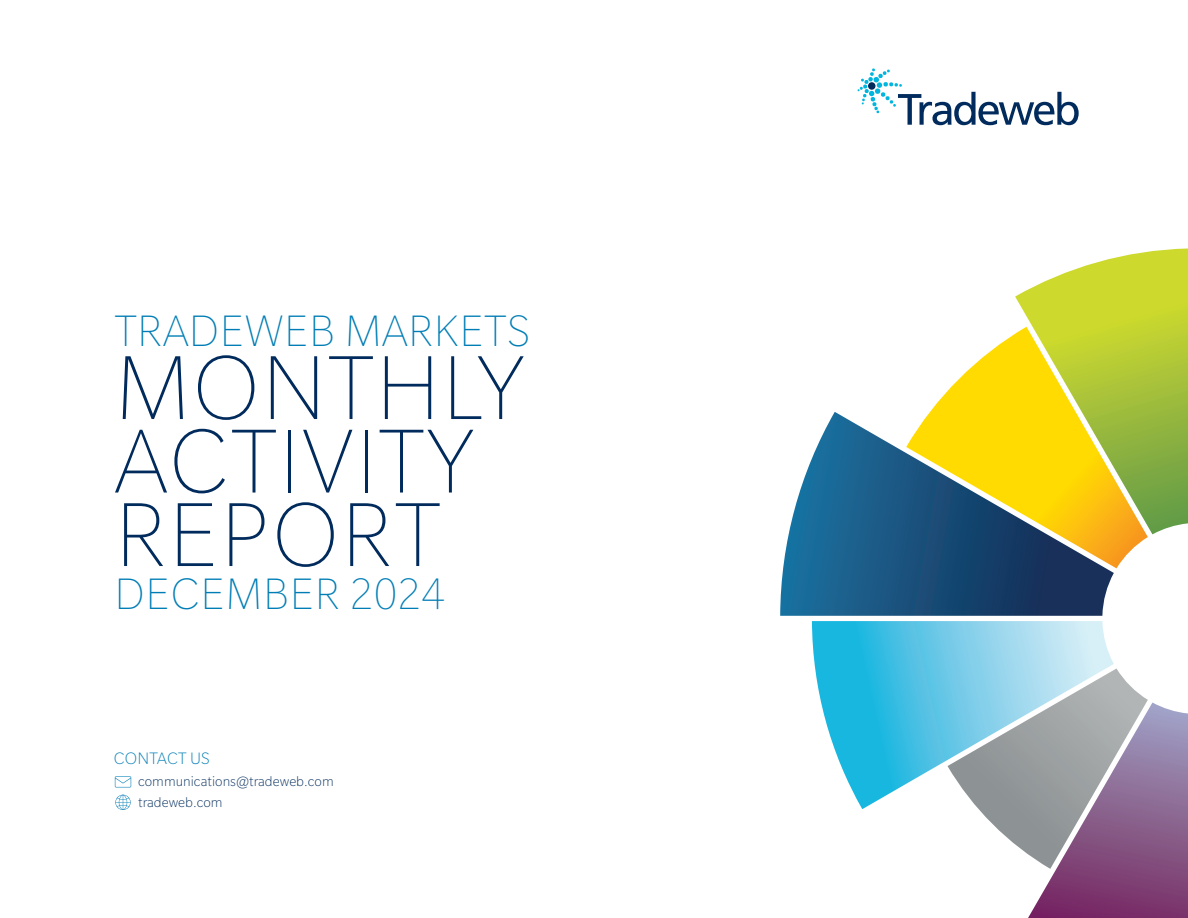
<style>
.page{position:relative;width:1188px;height:918px;background:#fff}
.page>*{position:absolute;margin:0;border:0;box-sizing:border-box;transform-origin:0 0}
.t1{font:100 99px/73.5px "Slate Pro";letter-spacing:.01em;color:#002b5c}
.t2{font:100 48px "Slate Pro";letter-spacing:.005em;color:#007db5}
.t3{font:200 18px "Slate Pro";letter-spacing:.01em;color:#007db5}
.t4{font:200 15px/21px "Slate Pro";color:#002b5c}
</style>
<div class="page">
<svg style="left:858px;top:68px;width:221px;height:57px"></svg>
<svg style="left:115px;top:776px;width:16px;height:11px"></svg>
<svg style="left:115px;top:795px;width:16px;height:15px"></svg>
<svg style="left:978px;top:668px;width:210px;height:250px"></svg>
<svg style="left:1015px;top:248px;width:173px;height:286px"></svg>
<svg style="left:930px;top:327px;width:218px;height:241px"></svg>
<svg style="left:812px;top:621px;width:302px;height:188px;background:#83c4d8"></svg>
<svg style="left:780px;top:412px;width:334px;height:204px;background:#70886a"></svg>
<p class="t2" style="left:114px;top:305px;width:417px">TRADEWEB MARKETS</p>
<p class="t1" style="left:115px;top:351px;width:412px">MONTHLY<br>ACTIVITY<br>REPORT</p>
<p class="t2" style="left:114px;top:569px;width:332px">DECEMBER 2024</p>
<p class="t3" style="left:114px;top:749px;width:97px">CONTACT US</p>
<p class="t4" style="left:138px;top:771px;width:197px">communications@tradeweb.com tradeweb.com</p>
</div>
